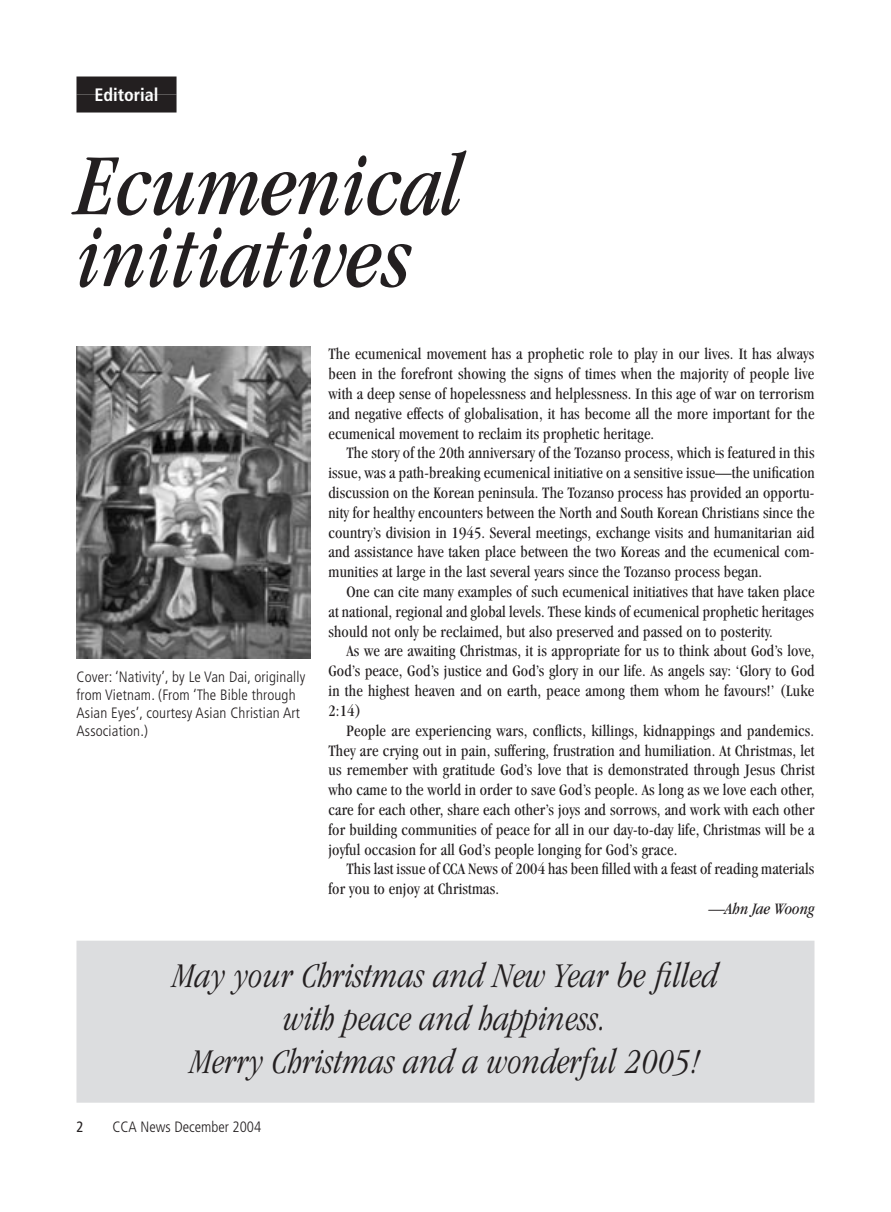
<style>
.page{position:relative;width:891px;height:1212px;background:#fff}
.page>*{position:absolute;margin:0;border:0;box-sizing:border-box;transform-origin:0 0}
.t1{font:italic condensed 90px/72px "Garamond";color:#231f20}
.t2{font:italic 300 condensed 36px/43.2px "Garamond";letter-spacing:.01em;color:#231f20;text-align:center}
.t3{font:700 condensed 18px "Frutiger";color:#fff}
.t4{font:condensed 16.5px/19.8px "Garamond";letter-spacing:.01em;color:#231f20;text-align:justify}
.t5{font:italic condensed 16.5px "Garamond";letter-spacing:.01em;color:#231f20}
.t6{font:300 condensed 15px/18px "Frutiger";letter-spacing:.01em;color:#231f20}
.t7{font:condensed 15px "Frutiger";color:#231f20}
</style>
<div class="page">
<div style="left:76px;top:941px;width:738px;height:161px;background:#dcdddf"></div>
<div style="left:76px;top:76px;width:101px;height:18px;background:#231f20"></div>
<div style="left:76px;top:94px;width:101px;height:18px;background:#231f20"></div>
<img style="left:76px;top:346px;width:234px;height:312px">
<p class="t3" style="left:94px;top:84px;width:66px">Editorial</p>
<h1 class="t1" style="left:76px;top:150px;width:386px">Ecumenical initiatives</h1>
<p class="t6" style="left:76px;top:668px;width:230px">Cover: ‘Nativity’, by Le Van Dai, originally from Vietnam. (From ‘The Bible through Asian Eyes’, courtesy Asian Christian Art Association.)</p>
<p class="t4" style="left:328px;top:344px;width:488px">The ecumenical movement has a prophetic role to play in our lives. It has always been in the forefront showing the signs of times when the majority of people live with a deep sense of hopelessness and helplessness. In this age of war on terrorism and negative effects of globalisation, it has become all the more important for the ecumenical movement to reclaim its prophetic heritage.</p>
<p class="t4" style="left:328px;top:443px;width:488px;text-indent:18px">The story of the 20th anniversary of the Tozanso process, which is featured in this issue, was a path-breaking ecumenical initiative on a sensitive issue—the unification discussion on the Korean peninsula. The Tozanso process has provided an opportu&shy;nity for healthy encounters between the North and South Korean Christians since the country’s division in 1945. Several meetings, exchange visits and humanitarian aid and assistance have taken place between the two Koreas and the ecumenical com&shy;munities at large in the last several years since the Tozanso process began.</p>
<p class="t4" style="left:329px;top:582px;width:487px;text-indent:18px">One can cite many examples of such ecumenical initiatives that have taken place at national, regional and global levels. These kinds of ecumenical prophetic heritages should not only be reclaimed, but also preserved and passed on to posterity.</p>
<p class="t4" style="left:329px;top:641px;width:488px;text-indent:18px">As we are awaiting Christmas, it is appropriate for us to think about God’s love, God’s peace, God’s justice and God’s glory in our life. As angels say: ‘Glory to God in the highest heaven and on earth, peace among them whom he favours!’ (Luke 2:14)</p>
<p class="t4" style="left:329px;top:720px;width:488px;text-indent:18px">People are experiencing wars, conflicts, killings, kidnappings and pandemics.<br>They are crying out in pain, suffering, frustration and humiliation. At Christmas, let us remember with gratitude God’s love that is demonstrated through Jesus Christ who came to the world in order to save God’s people. As long as we love each other, care for each other, share each other’s joys and sorrows, and work with each other for building communities of peace for all in our day-to-day life, Christmas will be a joyful occasion for all God’s people longing for God’s grace.</p>
<p class="t4" style="left:329px;top:859px;width:487px;text-indent:18px">This last issue of CCA News of 2004 has been filled with a feast of reading materials for you to enjoy at Christmas.</p>
<p class="t5" style="left:709px;top:899px;width:107px">—Ahn Jae Woong</p>
<h2 class="t2" style="left:173px;top:954px;width:547px">May your Christmas and New Year be filled with peace and happiness.<br>Merry Christmas and a wonderful 2005!</h2>
<p class="t7" style="left:76px;top:1118px;width:9px">2</p>
<p class="t6" style="left:112px;top:1118px;width:150px">CCA News December 2004</p>
</div>
